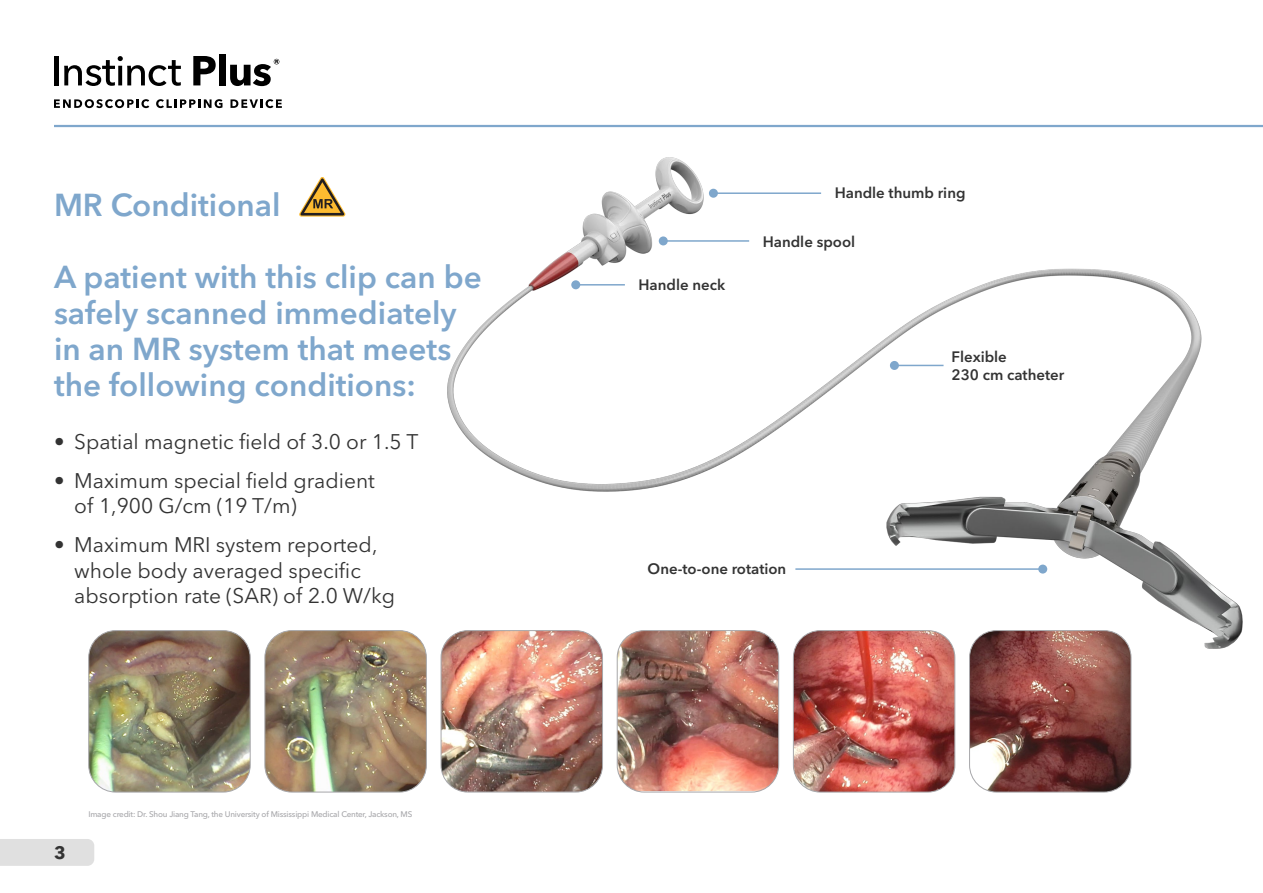
<style>
.page{position:relative;width:1263px;height:893px;background:#fff}
.page>*{position:absolute;margin:0;border:0;box-sizing:border-box;transform-origin:0 0}
.t1{font:600 31.5px/36px "Avenir Next LT Pro";color:#7fa7cc}
.t2{font:21px/25.5px "Avenir Next LT Pro";color:#333}
.t3{font:700 18px "Avenir Next LT Pro";color:#333}
.t4{font:600 15px/18px "Avenir Next LT Pro";color:#333}
.t5{font:500 8.1px "Avenir Next LT Pro";letter-spacing:-.025em;color:#a7a7aa}
</style>
<div class="page">
<div style="left:0;top:839px;width:94px;height:27px;background:#e0e0e0"></div>
<hr style="left:54px;top:125px;width:1209px;height:2px;background:#7fa7cc">
<hr style="left:54px;top:56px;width:4px;height:29px;background:#000">
<svg style="left:64px;top:56px;width:117px;height:30px"></svg>
<svg style="left:193px;top:56px;width:23px;height:29px"></svg>
<div style="left:219px;top:54px;width:7px;height:31px;background:#000"></div>
<svg style="left:230px;top:59px;width:49px;height:27px"></svg>
<svg style="left:54px;top:99px;width:95px;height:9px"></svg>
<svg style="left:156px;top:99px;width:66px;height:9px"></svg>
<svg style="left:230px;top:99px;width:52px;height:9px"></svg>
<img style="left:447px;top:157px;width:795px;height:491px">
<hr style="left:663px;top:240px;width:86px;height:2px;background:#7fa7cc">
<div style="left:659px;top:236px;width:9px;height:9px;background:#7fa7cc;border-radius:50%"></div>
<hr style="left:576px;top:284px;width:49px;height:2px;background:#7fa7cc">
<div style="left:571px;top:280px;width:9px;height:9px;background:#7fa7cc;border-radius:50%"></div>
<hr style="left:894px;top:365px;width:49px;height:1px;background:#7fa7cc">
<div style="left:890px;top:361px;width:9px;height:9px;background:#7fa7cc;border-radius:50%"></div>
<hr style="left:713px;top:192px;width:108px;height:2px;background:#7fa7cc">
<div style="left:709px;top:189px;width:9px;height:9px;background:#7fa7cc;border-radius:50%"></div>
<hr style="left:795px;top:568px;width:248px;height:2px;background:#7fa7cc">
<div style="left:1038px;top:565px;width:9px;height:9px;background:#7fa7cc;border-radius:50%"></div>
<svg style="left:299px;top:177px;width:46px;height:40px"></svg>
<img style="left:441px;top:631px;width:161px;height:161px">
<div style="left:441px;top:630px;width:162px;height:162px;border:1px solid #a7a7aa;border-radius:27px"></div>
<img style="left:617px;top:631px;width:162px;height:160px">
<div style="left:617px;top:630px;width:162px;height:162px;border:1px solid #a7a7aa;border-radius:27px"></div>
<img style="left:793px;top:631px;width:162px;height:161px">
<div style="left:793px;top:630px;width:162px;height:162px;border:1px solid #a7a7aa;border-radius:27px"></div>
<img style="left:90px;top:632px;width:159px;height:160px">
<div style="left:88px;top:630px;width:163px;height:162px;border:1px solid #a7a7aa;border-radius:27px"></div>
<img style="left:969px;top:631px;width:162px;height:161px">
<div style="left:969px;top:630px;width:162px;height:162px;border:1px solid #a7a7aa;border-radius:27px"></div>
<img style="left:266px;top:632px;width:160px;height:160px">
<div style="left:264px;top:630px;width:163px;height:162px;border:1px solid #a7a7aa;border-radius:27px"></div>
<h1 class="t1" style="left:54px;top:187px;width:228px">MR Conditional</h1>
<h1 class="t1" style="left:54px;top:259px;width:429px">A patient with this clip can be safely scanned immediately in an MR system that meets the following conditions:</h1>
<p class="t2" style="left:54px;top:428px;width:366px">• Spatial magnetic field of 3.0 or 1.5 T</p>
<p class="t2" style="left:74px;top:467px;width:302px;text-indent:-20px">• Maximum special field gradient of 1,900 G/cm (19 T/m)</p>
<p class="t2" style="left:74px;top:532px;width:322px;text-indent:-20px">• Maximum MRI system reported, whole body averaged specific absorption rate (SAR) of 2.0 W/kg</p>
<p class="t3" style="left:54px;top:842px;width:13px">3</p>
<p class="t5" style="left:88px;top:809px;width:325px">Image credit: Dr. Shou Jiang Tang, the University of Mississippi Medical Center, Jackson, MS</p>
<p class="t4" style="left:835px;top:184px;width:132px">Handle thumb ring</p>
<p class="t4" style="left:638px;top:276px;width:88px">Handle neck</p>
<p class="t4" style="left:763px;top:232px;width:94px">Handle spool</p>
<p class="t4" style="left:648px;top:560px;width:140px">One-to-one rotation</p>
<p class="t4" style="left:951px;top:348px;width:114px">Flexible<br>230 cm catheter</p>
</div>
